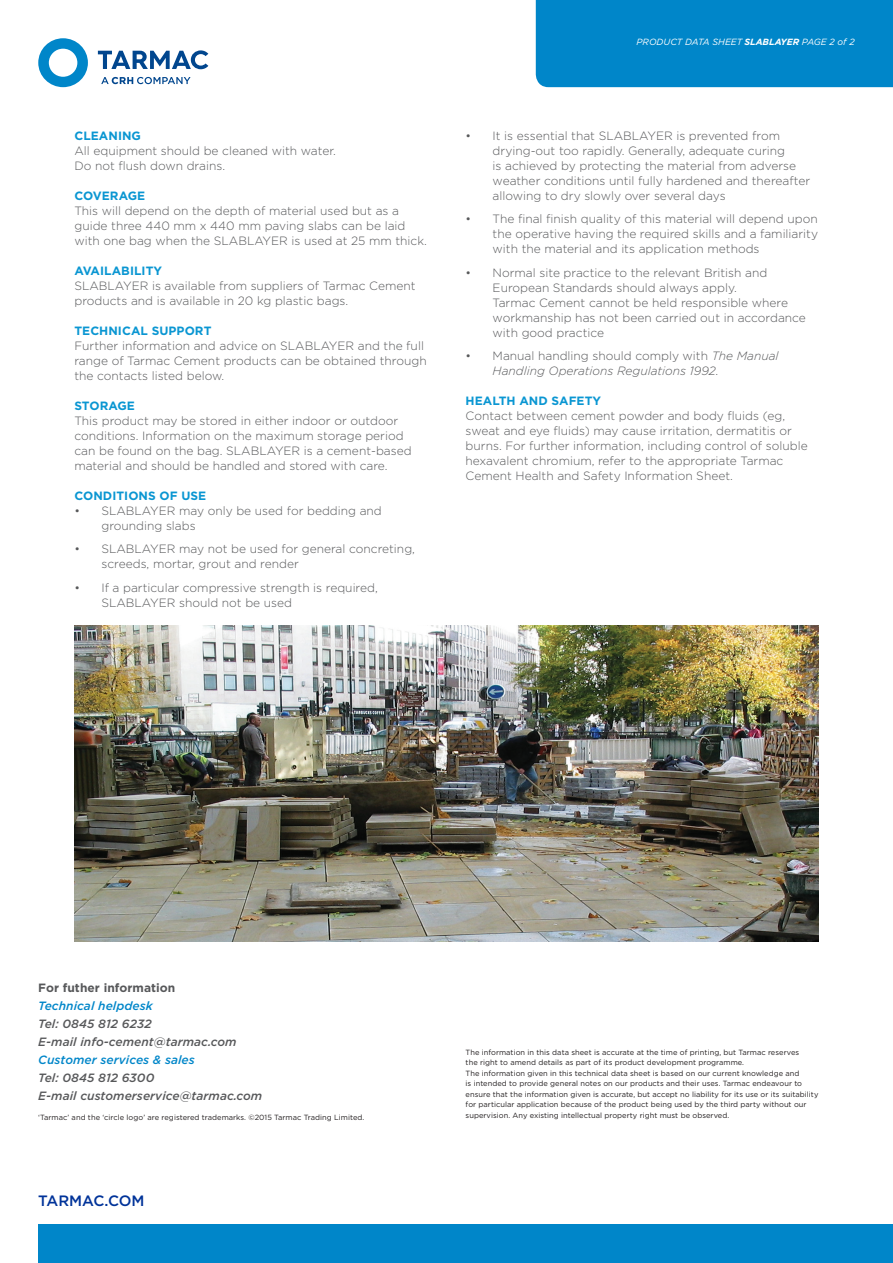
<style>
.page{position:relative;width:893px;height:1263px;background:#fff}
.page>*{position:absolute;margin:0;border:0;box-sizing:border-box;transform-origin:0 0}
.t1{font:500 15px "Gotham";color:#039}
.DS_Intro_body_01{font:300 12px/15px "Gotham";color:#57585a}
.t2{font:italic 500 12px "Gotham";letter-spacing:.005em;color:#57585a}
.t3{font:700 12px "Gotham";letter-spacing:.005em;color:#0a96d2}
.t4{font:italic 300 12px/15px "Gotham";color:#57585a}
.t5{font:italic 500 12px "Gotham";letter-spacing:.005em;color:#0086c9}
.t6{font:700 12px "Gotham";letter-spacing:.005em;color:#57585a}
.t7{font:italic 9px "Gotham";color:#fff}
.t8{font:7.5px/10.5px "Gotham";letter-spacing:.005em;color:#231f20}
.s1{font-weight:700}
.s2{font-style:normal}
</style>
<div class="page">
<div style="left:38px;top:1225px;width:855px;height:38px;background:#0086c9"></div>
<svg style="left:101px;top:77px;width:90px;height:7px"></svg>
<svg style="left:98px;top:50px;width:110px;height:19px"></svg>
<svg style="left:38px;top:38px;width:50px;height:49px"></svg>
<div style="left:536px;top:0;width:357px;height:87px;background:#0086c9"></div>
<img style="left:74px;top:625px;width:745px;height:316px">
<p class="t3" style="left:74px;top:128px;width:68px">CLEANING</p>
<p class="DS_Intro_body_01" style="left:74px;top:143px;width:263px">All equipment should be cleaned with water.</p>
<p class="DS_Intro_body_01" style="left:74px;top:158px;width:152px">Do not flush down drains.</p>
<p class="t3" style="left:74px;top:188px;width:72px">COVERAGE</p>
<p class="DS_Intro_body_01" style="left:74px;top:203px;width:354px">This will depend on the depth of material used but as a guide three 440 mm x 440 mm paving slabs can be laid with one bag when the SLABLAYER is used at 25 mm thick.</p>
<p class="t3" style="left:74px;top:263px;width:89px">AVAILABILITY</p>
<p class="DS_Intro_body_01" style="left:74px;top:278px;width:343px">SLABLAYER is available from suppliers of Tarmac Cement products and is available in 20 kg plastic bags.</p>
<p class="t3" style="left:74px;top:323px;width:139px">TECHNICAL SUPPORT</p>
<p class="DS_Intro_body_01" style="left:74px;top:338px;width:354px">Further information and advice on SLABLAYER and the full range of Tarmac Cement products can be obtained through the contacts listed below.</p>
<p class="t3" style="left:74px;top:398px;width:62px">STORAGE</p>
<p class="DS_Intro_body_01" style="left:74px;top:413px;width:339px">This product may be stored in either indoor or outdoor conditions. Information on the maximum storage period can be found on the bag. SLABLAYER is a cement-based material and should be handled and stored with care.</p>
<p class="t3" style="left:74px;top:488px;width:133px">CONDITIONS OF USE</p>
<p class="DS_Intro_body_01" style="left:101px;top:503px;width:282px;text-indent:-27px">• SLABLAYER may only be used for bedding and grounding slabs</p>
<p class="DS_Intro_body_01" style="left:101px;top:541px;width:315px;text-indent:-27px">• SLABLAYER may not be used for general concreting, screeds, mortar, grout and render</p>
<p class="DS_Intro_body_01" style="left:101px;top:580px;width:278px;text-indent:-27px">• If a particular compressive strength is required,<br>SLABLAYER should not be used</p>
<p class="t7" style="left:637px;top:37px;width:220px">PRODUCT DATA SHEET <span class="s1">SLABLAYER</span> PAGE 2 of 2</p>
<p class="DS_Intro_body_01" style="left:493px;top:128px;width:319px;text-indent:-27px">• It is essential that SLABLAYER is prevented from drying-out too rapidly. Generally, adequate curing<br>is achieved by protecting the material from adverse weather conditions until fully hardened and thereafter allowing to dry slowly over several days</p>
<p class="DS_Intro_body_01" style="left:493px;top:211px;width:327px;text-align:justify;text-indent:-27px">• The final finish quality of this material will depend upon the operative having the required skills and a familiarity with the material and its application methods</p>
<p class="DS_Intro_body_01" style="left:493px;top:265px;width:315px;text-indent:-27px">• Normal site practice to the relevant British and European Standards should always apply.<br>Tarmac Cement cannot be held responsible where workmanship has not been carried out in accordance with good practice</p>
<p class="t4" style="left:493px;top:348px;width:287px;text-indent:-27px"><span class="s2">• Manual handling should comply with</span> The Manual<br>Handling Operations Regulations 1992.</p>
<p class="t3" style="left:466px;top:393px;width:137px">HEALTH AND SAFETY</p>
<p class="DS_Intro_body_01" style="left:466px;top:408px;width:344px">Contact between cement powder and body fluids (eg, sweat and eye fluids) may cause irritation, dermatitis or burns. For further information, including control of soluble hexavalent chromium, refer to the appropriate Tarmac Cement Health and Safety Information Sheet.</p>
<p class="t6" style="left:38px;top:980px;width:139px">For futher information</p>
<p class="t5" style="left:38px;top:998px;width:116px">Technical helpdesk</p>
<p class="t2" style="left:38px;top:1016px;width:115px">Tel: 0845 812 6232</p>
<p class="t2" style="left:38px;top:1034px;width:200px">E-mail info-cement@tarmac.com</p>
<p class="t5" style="left:38px;top:1052px;width:158px">Customer services &amp; sales</p>
<p class="t2" style="left:38px;top:1070px;width:118px">Tel: 0845 812 6300</p>
<p class="t2" style="left:38px;top:1088px;width:226px">E-mail customerservice@tarmac.com</p>
<p class="t8" style="left:38px;top:1112px;width:328px">‘Tarmac’ and the ‘circle logo’ are registered trademarks. ©2015 Tarmac Trading Limited.</p>
<p class="t1" style="left:38px;top:1190px;width:108px">TARMAC.COM</p>
<p class="t8" style="left:466px;top:1047px;width:335px">The information in this data sheet is accurate at the time of printing, but Tarmac reserves</p>
<p class="t8" style="left:466px;top:1057px;width:280px">the right to amend details as part of its product development programme.</p>
<p class="t8" style="left:466px;top:1068px;width:354px">The information given in this technical data sheet is based on our current knowledge and<br>is intended to provide general notes on our products and their uses. Tarmac endeavour to ensure that the information given is accurate, but accept no liability for its use or its suitability for particular application because of the product being used by the third party without our supervision. Any existing intellectual property right must be observed.</p>
</div>
